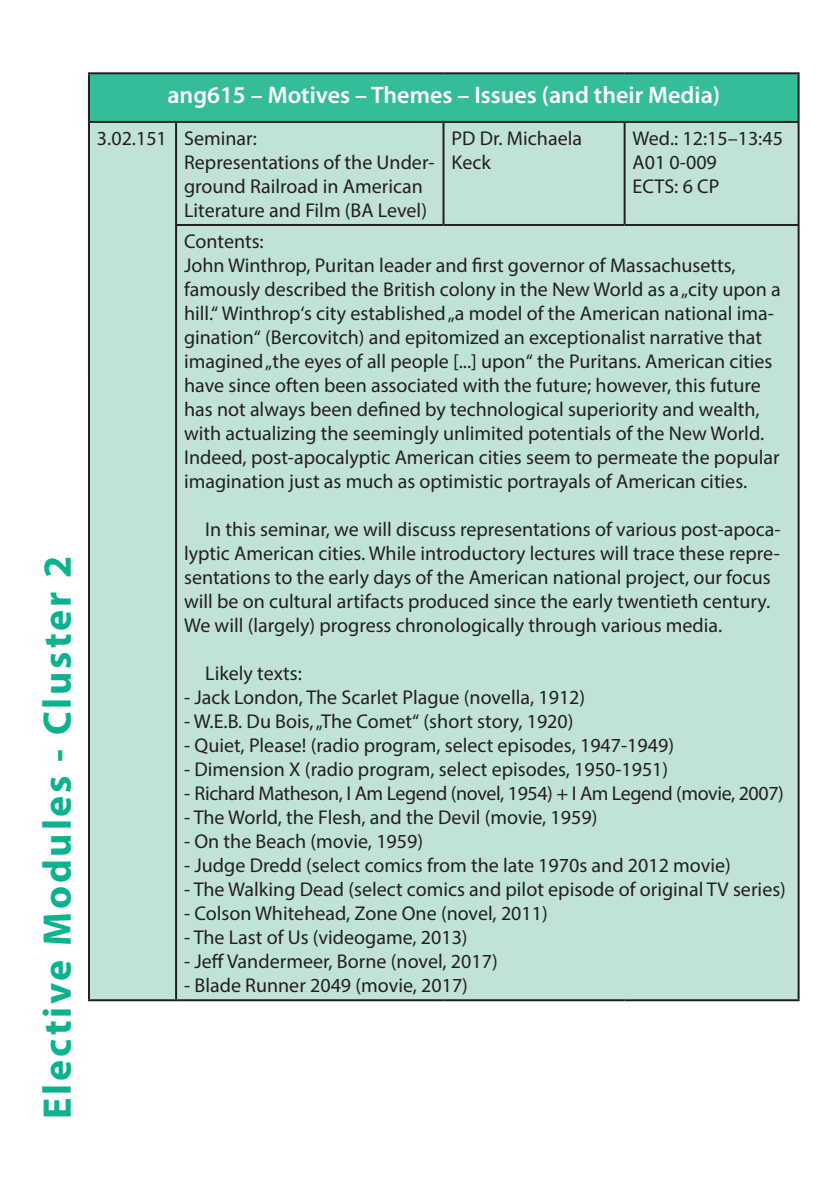
<style>
.page{position:relative;width:840px;height:1191px;background:#fff}
.page>*{position:absolute;margin:0;border:0;box-sizing:border-box;transform-origin:0 0}
.t1{font:700 40px "Myriad Pro";letter-spacing:.07em;color:#0ab38d}
.t2{font:600 24px "Myriad Pro";color:#fff}
.t3{font:20px/24px "Myriad Pro";color:#231f20}
.t4{font:20px "Myriad Pro";letter-spacing:-.02em;color:#231f20}
</style>
<div class="page">
<div style="left:89px;top:73px;width:709px;height:49px;background:#35bd9b"></div>
<div style="left:90px;top:123px;width:707px;height:876px;background:#c1e3d7"></div>
<hr style="left:88px;top:72px;width:88px;height:2px;background:#231f20">
<hr style="left:88px;top:74px;width:2px;height:47px;background:#231f20">
<hr style="left:176px;top:72px;width:267px;height:2px;background:#231f20">
<hr style="left:443px;top:72px;width:181px;height:2px;background:#231f20">
<hr style="left:624px;top:72px;width:175px;height:2px;background:#231f20">
<hr style="left:797px;top:74px;width:2px;height:47px;background:#231f20">
<hr style="left:88px;top:121px;width:88px;height:2px;background:#231f20">
<hr style="left:88px;top:123px;width:2px;height:102px;background:#231f20">
<hr style="left:176px;top:121px;width:267px;height:2px;background:#231f20">
<hr style="left:175px;top:123px;width:2px;height:101px;background:#231f20">
<hr style="left:443px;top:121px;width:181px;height:2px;background:#231f20">
<hr style="left:442px;top:123px;width:2px;height:101px;background:#231f20">
<hr style="left:624px;top:121px;width:175px;height:2px;background:#231f20">
<hr style="left:623px;top:123px;width:2px;height:101px;background:#231f20">
<hr style="left:797px;top:123px;width:2px;height:101px;background:#231f20">
<hr style="left:88px;top:225px;width:2px;height:774px;background:#231f20">
<hr style="left:175px;top:224px;width:268px;height:2px;background:#231f20">
<hr style="left:175px;top:226px;width:2px;height:773px;background:#231f20">
<hr style="left:443px;top:224px;width:181px;height:2px;background:#231f20">
<hr style="left:624px;top:224px;width:175px;height:2px;background:#231f20">
<hr style="left:797px;top:226px;width:2px;height:773px;background:#231f20">
<hr style="left:88px;top:999px;width:88px;height:2px;background:#231f20">
<hr style="left:176px;top:999px;width:267px;height:2px;background:#231f20">
<hr style="left:443px;top:999px;width:181px;height:2px;background:#231f20">
<hr style="left:624px;top:999px;width:175px;height:2px;background:#231f20">
<h1 class="t1" style="left:31px;top:1119px;width:564px;rotate:-90deg">Elective Modules - Cluster 2</h1>
<p class="t2" style="left:167px;top:79px;width:554px">ang615 – Motives – Themes – Issues (and their Media)</p>
<p class="t3" style="left:184px;top:126px;width:252px;text-indent:-87px">3.02.151 Seminar:<br>Representations of the Under&shy;ground Railroad in American<br>Literature and Film (BA Level)</p>
<p class="t3" style="left:451px;top:126px;width:132px">PD Dr. Michaela<br>Keck</p>
<p class="t3" style="left:632px;top:126px;width:152px">Wed.: 12:15–13:45<br>A01 0-009<br>ECTS: 6 CP</p>
<p class="t3" style="left:184px;top:229px;width:598px">Contents:<br>John Winthrop, Puritan leader and first governor of Massachusetts, famously described the British colony in the New World as a „city upon a hill.“ Winthrop‘s city established „a model of the American national ima&shy;gination“ (Bercovitch) and epitomized an exceptionalist narrative that imagined „the eyes of all people [...] upon“ the Puritans. American cities have since often been associated with the future; however, this future has not always been defined by technological superiority and wealth, with actualizing the seemingly unlimited potentials of the New World.<br>Indeed, post-apocalyptic American cities seem to permeate the popular imagination just as much as optimistic portrayals of American cities.</p>
<p class="t3" style="left:184px;top:517px;width:597px;text-indent:21px">In this seminar, we will discuss representations of various post-apoca&shy;lyptic American cities. While introductory lectures will trace these repre&shy;sentations to the early days of the American national project, our focus will be on cultural artifacts produced since the early twentieth century.<br>We will (largely) progress chronologically through various media.</p>
<p class="t3" style="left:205px;top:661px;width:98px">Likely texts:</p>
<p class="t3" style="left:184px;top:685px;width:402px">- Jack London, The Scarlet Plague (novella, 1912)</p>
<p class="t3" style="left:184px;top:709px;width:391px">- W.E.B. Du Bois, „The Comet“ (short story, 1920)</p>
<p class="t3" style="left:184px;top:733px;width:491px">- Quiet, Please! (radio program, select episodes, 1947-1949)</p>
<p class="t3" style="left:184px;top:757px;width:485px">- Dimension X (radio program, select episodes, 1950-1951)</p>
<p class="t4" style="left:184px;top:781px;width:601px">- Richard Matheson, I Am Legend (novel, 1954) + I Am Legend (movie, 2007)</p>
<p class="t3" style="left:184px;top:805px;width:414px">- The World, the Flesh, and the Devil (movie, 1959)</p>
<p class="t3" style="left:184px;top:829px;width:240px">- On the Beach (movie, 1959)</p>
<p class="t3" style="left:184px;top:853px;width:548px">- Judge Dredd (select comics from the late 1970s and 2012 movie)</p>
<p class="t3" style="left:184px;top:877px;width:603px">- The Walking Dead (select comics and pilot episode of original TV series)</p>
<p class="t3" style="left:184px;top:901px;width:365px">- Colson Whitehead, Zone One (novel, 2011)</p>
<p class="t3" style="left:184px;top:925px;width:285px">- The Last of Us (videogame, 2013)</p>
<p class="t3" style="left:184px;top:949px;width:315px">- Jeff Vandermeer, Borne (novel, 2017)</p>
<p class="t3" style="left:184px;top:973px;width:285px">- Blade Runner 2049 (movie, 2017)</p>
</div>
